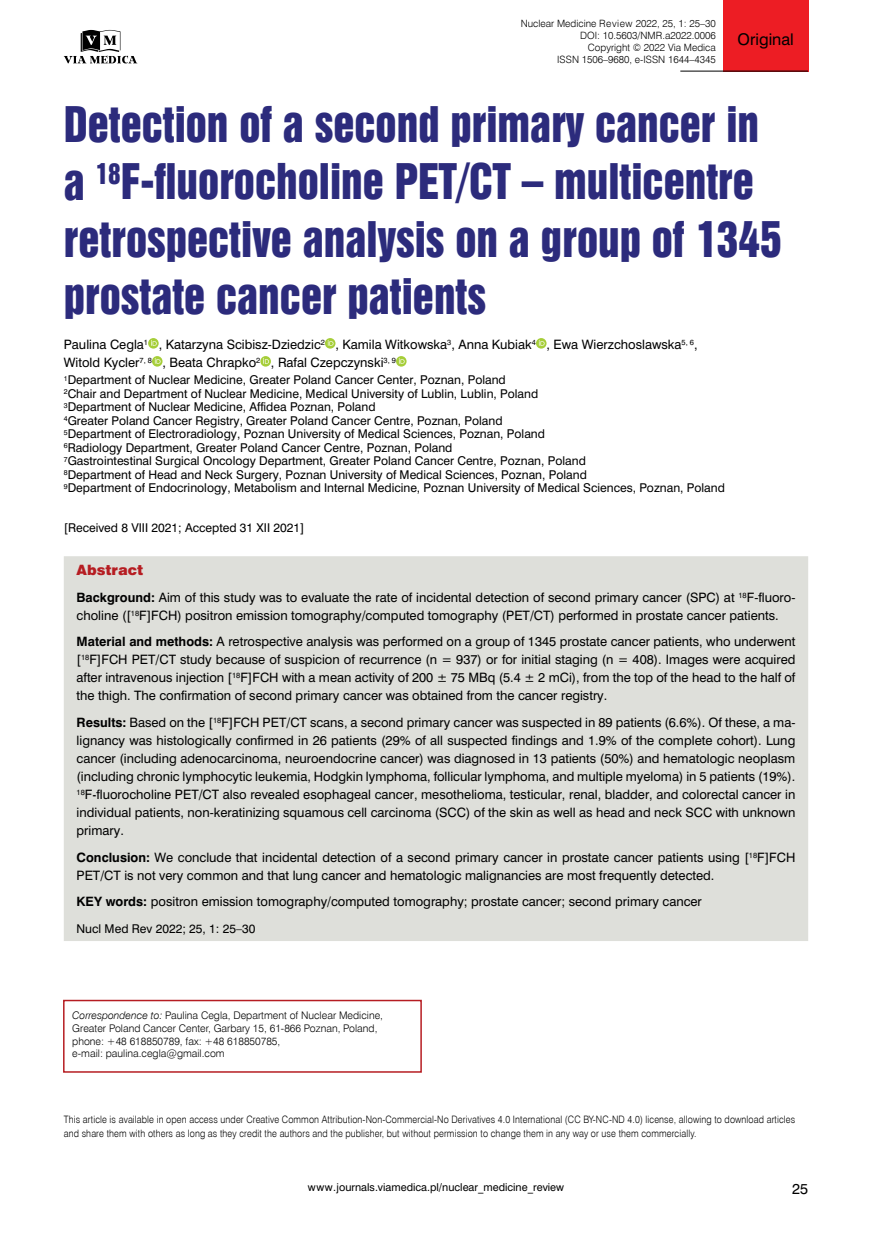
<style>
.page{position:relative;width:872px;height:1234px;background:#fff}
.page>*{position:absolute;margin:0;border:0;box-sizing:border-box;transform-origin:0 0}
.t1{font:45px/57px "Swis 921 EU";color:#2c2b7c;scale:.96 1}
.t2{font:15px "Swis 721 PL";color:#000}
.t3{font:14.25px "Swis 721 Blk EU";color:#b61d22}
.t4{font:13.5px "Swis 721 PL";color:#000}
.t5{font:12px/18px "Swis 721 PL";color:#000}
.t6{font:11.25px/13.5px "Swis 721 PL";color:#000}
.t7{font:10.5px/12.6px "Swis 721 Lt EU";color:#000}
.t8{font:10.2px/13.5px "Swis 721 Lt EU";letter-spacing:.015em;color:#000;scale:.89 1}
.t9{font:10.05px/12px "Swis 721 Lt EU";color:#000;text-align:right}
.t10{font:10.05px "Swis 721 PL";color:#000}
.s1{font-weight:700}
.s2{font-family:"Cambria";font-weight:700}
.s3{font-style:italic}
</style>
<div class="page">
<svg style="left:64px;top:30px;width:73px;height:34px"></svg>
<div style="left:723px;top:0;width:85px;height:71px;background:#ed1d24"></div>
<hr style="left:680px;top:71px;width:128px;height:1px;background:#000">
<div style="left:148px;top:338px;width:11px;height:10px;background:#a6ce39;border-radius:50%"></div>
<svg style="left:151px;top:340px;width:6px;height:6px"></svg>
<svg style="left:325px;top:338px;width:10px;height:10px"></svg>
<svg style="left:328px;top:340px;width:5px;height:6px"></svg>
<svg style="left:536px;top:338px;width:10px;height:10px"></svg>
<svg style="left:539px;top:340px;width:5px;height:6px"></svg>
<svg style="left:152px;top:356px;width:10px;height:10px"></svg>
<svg style="left:155px;top:358px;width:6px;height:6px"></svg>
<div style="left:260px;top:356px;width:11px;height:10px;background:#a6ce39;border-radius:50%"></div>
<svg style="left:263px;top:358px;width:6px;height:6px"></svg>
<svg style="left:396px;top:356px;width:10px;height:10px"></svg>
<svg style="left:399px;top:358px;width:5px;height:6px"></svg>
<div style="left:64px;top:556px;width:744px;height:384px;background:#dedfda"></div>
<div style="left:63px;top:999px;width:359px;height:73px;border:2px solid #b61d22"></div>
<p class="t9" style="left:521px;top:18px;width:196px">Nuclear Medicine Review 2022, 25, 1: 25–30<br>DOI: 10.5603/NMR.a2022.0006<br>Copyright © 2022 Via Medica<br>ISSN 1506–9680, e-ISSN 1644–4345</p>
<p class="t2" style="left:737px;top:30px;width:58px">Original</p>
<h1 class="t1" style="left:64px;top:96px;width:749px">Detection of a second primary cancer in a <sup>18</sup>F-fluorocholine PET/CT – multicentre retrospective analysis on a group of 1345 prostate cancer patients</h1>
<p class="t5" style="left:64px;top:335px;width:635px">Paulina Cegla<sup>1</sup> , Katarzyna Scibisz-Dziedzic<sup>2</sup> , Kamila Witkowska<sup>3</sup>, Anna Kubiak<sup>4</sup> , Ewa Wierzchoslawska<sup>5,</sup> <sup>6</sup>,<br>Witold Kycler<sup>7,</sup> <sup>8</sup> , Beata Chrapko<sup>2</sup> , Rafal Czepczynski<sup>3,</sup> <sup>9</sup></p>
<p class="t6" style="left:64px;top:373px;width:662px"><sup>1</sup>Department of Nuclear Medicine, Greater Poland Cancer Center, Poznan, Poland<br><sup>2</sup>Chair and Department of Nuclear Medicine, Medical University of Lublin, Lublin, Poland<br><sup>3</sup>Department of Nuclear Medicine, Affidea Poznan, Poland<br><sup>4</sup>Greater Poland Cancer Registry, Greater Poland Cancer Centre, Poznan, Poland<br><sup>5</sup>Department of Electroradiology, Poznan University of Medical Sciences, Poznan, Poland<br><sup>6</sup>Radiology Department, Greater Poland Cancer Centre, Poznan, Poland<br><sup>7</sup>Gastrointestinal Surgical Oncology Department, Greater Poland Cancer Centre, Poznan, Poland<br><sup>8</sup>Department of Head and Neck Surgery, Poznan University of Medical Sciences, Poznan, Poland<br><sup>9</sup>Department of Endocrinology, Metabolism and Internal Medicine, Poznan University of Medical Sciences, Poznan, Poland</p>
<p class="t6" style="left:64px;top:520px;width:242px">[Received 8 VIII 2021; Accepted 31 XII 2021]</p>
<p class="t3" style="left:77px;top:560px;width:68px">Abstract</p>
<p class="t5" style="left:77px;top:588px;width:720px"><span class="s1">Background:</span> Aim of this study was to evaluate the rate of incidental detection of second primary cancer (SPC) at <sup>18</sup>F-fluoro&shy;choline ([<sup>18</sup>F]FCH) positron emission tomography/computed tomography (PET/CT) performed in prostate cancer patients.</p>
<p class="t5" style="left:77px;top:632px;width:720px;text-align:justify"><span class="s1">Material and methods:</span> A retrospective analysis was performed on a group of 1345 prostate cancer patients, who underwent [<sup>18</sup>F]FCH PET/CT study because of suspicion of recurrence (n = 937) or for initial staging (n = 408). Images were acquired after intravenous injection [<sup>18</sup>F]FCH with a mean activity of 200 ± 75 MBq (5.4 ± 2 mCi), from the top of the head to the half of the thigh. The confirmation of second primary cancer was obtained from the cancer registry.</p>
<p class="t5" style="left:77px;top:713px;width:720px;text-align:justify"><span class="s1">Results:</span> Based on the [<sup>18</sup>F]FCH PET/CT scans, a second primary cancer was suspected in 89 patients (6.6%). Of these, a ma&shy;lignancy was histologically confirmed in 26 patients (29% of all suspected findings and 1.9% of the complete cohort). Lung cancer (including adenocarcinoma, neuroendocrine cancer) was diagnosed in 13 patients (50%) and hematologic neoplasm (including chronic lymphocytic leukemia, Hodgkin lymphoma, follicular lymphoma, and multiple myeloma) in 5 patients (19%).<br><sup>18</sup>F<span class="s2">-</span>fluorocholine PET/CT also revealed esophageal cancer, mesothelioma, testicular, renal, bladder, and colorectal cancer in individual patients, non-keratinizing squamous cell carcinoma (SCC) of the skin as well as head and neck SCC with unknown primary.</p>
<p class="t5" style="left:77px;top:847px;width:720px"><span class="s1">Conclusion:</span> We conclude that incidental detection of a second primary cancer in prostate cancer patients using [<sup>18</sup>F]FCH<br>PET/CT is not very common and that lung cancer and hematologic malignancies are most frequently detected.</p>
<p class="t5" style="left:77px;top:892px;width:627px"><span class="s1">KEY words:</span> positron emission tomography/computed tomography; prostate cancer; second primary cancer</p>
<p class="t6" style="left:77px;top:921px;width:180px">Nucl Med Rev 2022; 25, 1: 25–30</p>
<p class="t7" style="left:72px;top:1009px;width:312px"><span class="s3">Correspondence to:</span> Paulina Cegla, Department of Nuclear Medicine, Greater Poland Cancer Center, Garbary 15, 61-866 Poznan, Poland, phone: +48 618850789, fax: +48 618850785,<br>e-mail: paulina.cegla@gmail.com</p>
<p class="t8" style="left:64px;top:1112px;width:823px">This article is available in open access under Creative Common Attribution-Non-Commercial-No Derivatives 4.0 International (CC BY-NC-ND 4.0) license, allowing to download articles and share them with others as long as they credit the authors and the publisher, but without permission to change them in any way or use them commercially.</p>
<p class="t10" style="left:308px;top:1180px;width:258px">www.journals.viamedica.pl/nuclear_medicine_review</p>
<p class="t4" style="left:792px;top:1179px;width:17px">25</p>
</div>
